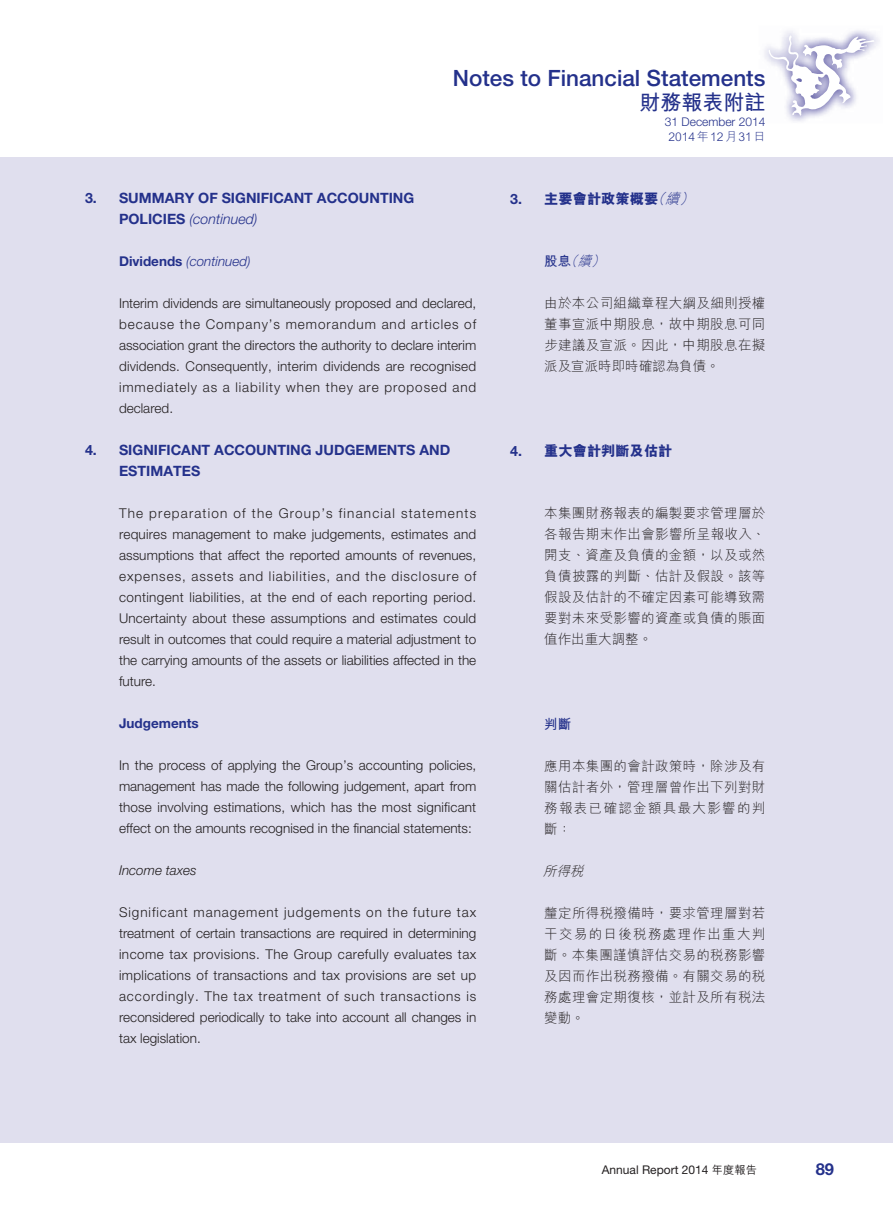
<style>
.page{position:relative;width:893px;height:1212px;background:#fff}
.page>*{position:absolute;margin:0;border:0;box-sizing:border-box;transform-origin:0 0}
.t1{font:500 22.5px "Helvetica Neue LT Std";color:#24318b}
.t2{font:21px "M Hei HK Bold B5 pc H";color:#24318b}
.t3{font:700 16.5px "Helvetica Neue LT Std";color:#24318b}
.t4{font:700 14.25px/21px "Helvetica Neue LT Std";color:#24318b}
.t5{font:14.25px "M Hei HK Xbold B5 pc H";color:#24318b}
.t6{font:300 13.5px/21px "Helvetica Neue LT Std";color:#231f20;text-align:justify}
.t7{font:13.5px/21px "M Hei HK Light B5 pc H";letter-spacing:.025em;color:#231f20;text-align:justify}
.t8{font:italic 300 13.5px "Helvetica Neue LT Std";color:#24318b}
.t9{font:italic 300 13.5px "Helvetica Neue LT Std";color:#231f20}
.t10{font:700 13.5px "Helvetica Neue LT Std";color:#24318b}
.t11{font:italic 13.5px "M Hei HK Light B5 pc H";color:#24318b}
.t12{font:italic 13.5px "M Hei HK Light B5 pc H";color:#231f20}
.t13{font:13.5px "M Hei HK Bold B5 pc H";color:#24318b}
.t14{font:12px "Helvetica Neue LT Std";color:#231f20}
.t15{font:300 12px "Helvetica Neue LT Std";color:#24318b}
.t16{font:12px "M Hei HK Light B5 pc H";letter-spacing:.06em;color:#24318b}
.s1{font-weight:300;font-style:italic}
.s2{font-weight:700;font-style:normal}
.s3{font-family:"Helvetica Neue LT Std";font-weight:700}
.s4{font-family:"M Hei HK Light B5 pc H";font-style:italic}
.s5{font-family:"M Hei HK Bold B5 pc H";font-style:normal}
.s6{font-family:"M Hei HK Medium B5 pc H";font-size:11.25px}
</style>
<div class="page">
<div style="left:0;top:157px;width:893px;height:986px;background:#e0dfee"></div>
<svg style="left:760px;top:35px;width:114px;height:88px"></svg>
<h1 class="t1" style="left:453px;top:70px;width:314px">Notes to Financial Statements</h1>
<h2 class="t2" style="left:639px;top:94px;width:127px">財務報表附註</h2>
<p class="t15" style="left:665px;top:117px;width:102px">31 December 2014</p>
<p class="t16" style="left:668px;top:132px;width:98px">2014年12月31日</p>
<p class="t4" style="left:119px;top:189px;width:297px;text-indent:-34px">3. SUMMARY OF SIGNIFICANT ACCOUNTING<br>POLICIES <span class="s1">(continued)</span></p>
<p class="t8" style="left:119px;top:256px;width:133px"><span class="s2">Dividends</span> (continued)</p>
<p class="t6" style="left:119px;top:294px;width:359px">Interim dividends are simultaneously proposed and declared, because the Company’s memorandum and articles of association grant the directors the authority to declare interim dividends. Consequently, interim dividends are recognised immediately as a liability when they are proposed and declared.</p>
<p class="t4" style="left:119px;top:441px;width:333px;text-indent:-34px">4. SIGNIFICANT ACCOUNTING JUDGEMENTS AND<br>ESTIMATES</p>
<p class="t6" style="left:119px;top:504px;width:359px">The preparation of the Group’s financial statements requires management to make judgements, estimates and assumptions that affect the reported amounts of revenues, expenses, assets and liabilities, and the disclosure of contingent liabilities, at the end of each reporting period.<br>Uncertainty about these assumptions and estimates could result in outcomes that could require a material adjustment to the carrying amounts of the assets or liabilities affected in the future.</p>
<p class="t10" style="left:119px;top:718px;width:81px">Judgements</p>
<p class="t6" style="left:119px;top:756px;width:359px">In the process of applying the Group’s accounting policies, management has made the following judgement, apart from those involving estimations, which has the most significant effect on the amounts recognised in the financial statements:</p>
<p class="t9" style="left:119px;top:865px;width:79px">Income taxes</p>
<p class="t6" style="left:119px;top:903px;width:359px">Significant management judgements on the future tax treatment of certain transactions are required in determining income tax provisions. The Group carefully evaluates tax implications of transactions and tax provisions are set up accordingly. The tax treatment of such transactions is reconsidered periodically to take into account all changes in tax legislation.</p>
<p class="t5" style="left:510px;top:193px;width:189px"><span class="s3">3.</span> 主要會計政策概要<span class="s4">（續）</span></p>
<p class="t11" style="left:544px;top:256px;width:66px"><span class="s5">股息</span>（續）</p>
<p class="t7" style="left:544px;top:295px;width:223px">由於本公司組織章程大綱及細則授權董事宣派中期股息，故中期股息可同步建議及宣派。因此，中期股息在擬派及宣派時即時確認為負債。</p>
<p class="t5" style="left:510px;top:445px;width:164px"><span class="s3">4.</span> 重大會計判斷及估計</p>
<p class="t7" style="left:544px;top:505px;width:223px">本集團財務報表的編製要求管理層於各報告期末作出會影響所呈報收入、開支、資產及負債的金額，以及或然負債披露的判斷、估計及假設。該等假設及估計的不確定因素可能導致需要對未來受影響的資產或負債的賬面值作出重大調整。</p>
<p class="t13" style="left:544px;top:718px;width:28px">判斷</p>
<p class="t7" style="left:544px;top:757px;width:223px">應用本集團的會計政策時，除涉及有關估計者外，管理層曾作出下列對財務報表已確認金額具最大影響的判斷：</p>
<p class="t12" style="left:543px;top:865px;width:46px">所得稅</p>
<p class="t7" style="left:544px;top:904px;width:223px">釐定所得稅撥備時，要求管理層對若干交易的日後稅務處理作出重大判斷。本集團謹慎評估交易的稅務影響及因而作出稅務撥備。有關交易的稅務處理會定期復核，並計及所有稅法變動。</p>
<p class="t14" style="left:602px;top:1165px;width:157px">Annual Report 2014 <span class="s6">年度報告</span></p>
<p class="t3" style="left:816px;top:1163px;width:20px">89</p>
</div>
